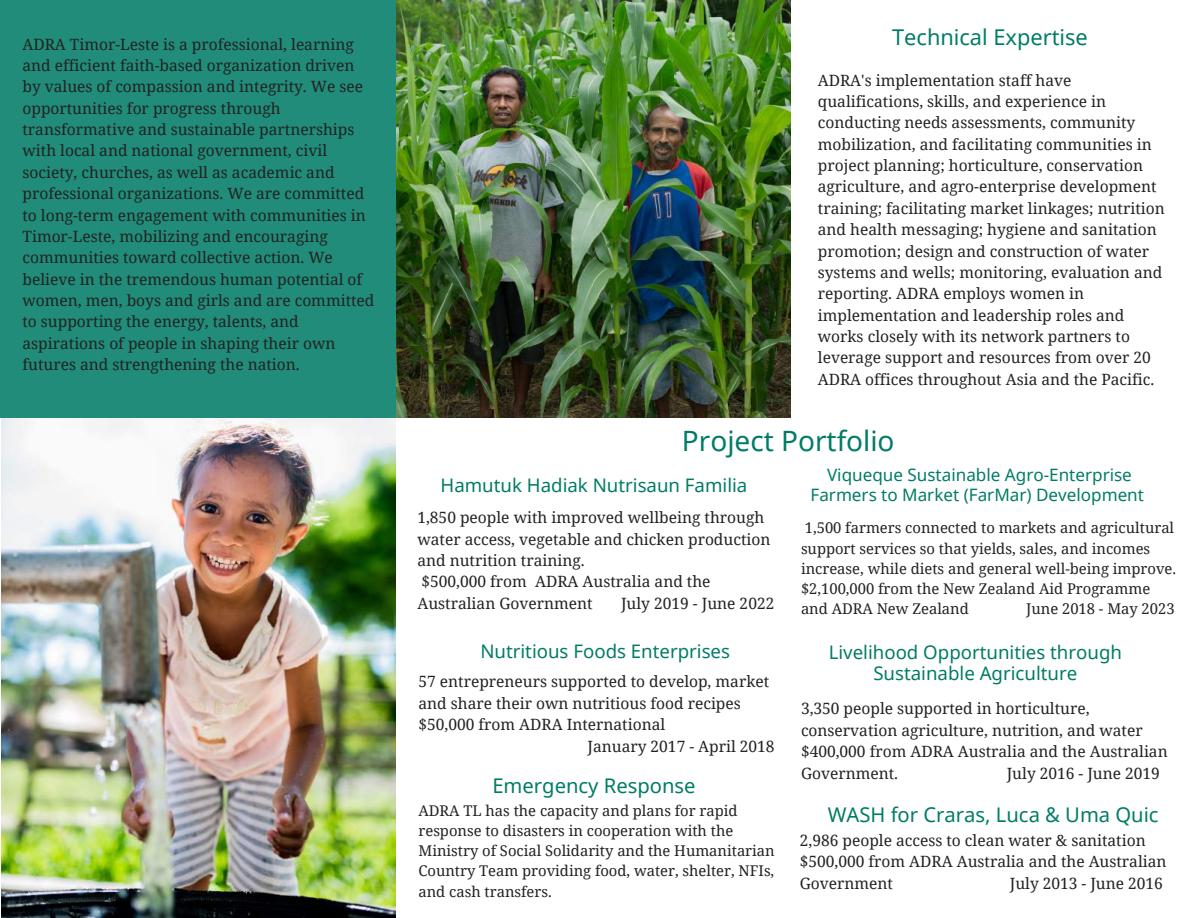
<style>
.page{position:relative;width:1188px;height:918px;background:#fff}
.page>*{position:absolute;margin:0;border:0;box-sizing:border-box;transform-origin:0 0}
.t1{font:28.05px "Noto Sans";color:#007c66}
.t2{font:21.75px "Noto Sans";color:#007c66}
.t3{font:20.25px "Noto Sans";color:#007c66}
.t4{font:18.75px/21.3px "Noto Sans";color:#007c66;text-align:center}
.t5{font:17.1px/20.2px "Noto Sans";color:#007c66;text-align:center}
.t6{font:15.6px/21.3px "Noto Serif";color:#222}
.t7{font:14.85px/20.2px "Noto Serif";color:#222}
</style>
<div class="page">
<img style="left:1px;top:418px;width:395px;height:500px">
<div style="left:0;top:0;width:404px;height:418px;background:#208c79"></div>
<img style="left:396px;top:0;width:395px;height:417px">
<p class="t6" style="left:22px;top:33px;width:333px">ADRA Timor-Leste is a professional, learning</p>
<h2 class="t2" style="left:892px;top:22px;width:197px">Technical Expertise</h2>
<p class="t6" style="left:22px;top:54px;width:353px">and efficient faith-based organization driven by values of compassion and integrity. We see opportunities for progress through transformative and sustainable partnerships with local and national government, civil society, churches, as well as academic and professional organizations. We are committed to long-term engagement with communities in Timor-Leste, mobilizing and encouraging communities toward collective action. We believe in the tremendous human potential of women, men, boys and girls and are committed to supporting the energy, talents, and aspirations of people in shaping their own futures and strengthening the nation.</p>
<p class="t6" style="left:818px;top:69px;width:348px">ADRA's implementation staff have qualifications, skills, and experience in conducting needs assessments, community mobilization, and facilitating communities in project planning; horticulture, conservation agriculture, and agro-enterprise development training; facilitating market linkages; nutrition and health messaging; hygiene and sanitation promotion; design and construction of water systems and wells; monitoring, evaluation and reporting. ADRA employs women in implementation and leadership roles and works closely with its network partners to leverage support and resources from over 20<br>ADRA offices throughout Asia and the Pacific.</p>
<h1 class="t1" style="left:682px;top:421px;width:214px">Project Portfolio</h1>
<p class="t4" style="left:441px;top:474px;width:308px">Hamutuk Hadiak Nutrisaun Familia</p>
<p class="t6" style="left:417px;top:506px;width:355px">1,850 people with improved wellbeing through water access, vegetable and chicken production and nutrition training.<br>$500,000 from ADRA Australia and the Australian Government</p>
<p class="t6" style="left:621px;top:592px;width:155px">July 2019 - June 2022</p>
<p class="t4" style="left:480px;top:640px;width:251px">Nutritious Foods Enterprises</p>
<p class="t6" style="left:418px;top:671px;width:352px">57 entrepreneurs supported to develop, market</p>
<p class="t6" style="left:418px;top:692px;width:324px">and share their own nutritious food recipes</p>
<p class="t6" style="left:418px;top:713px;width:248px">$50,000 from ADRA International</p>
<p class="t6" style="left:588px;top:735px;width:189px">January 2017 - April 2018</p>
<p class="t3" style="left:492px;top:771px;width:205px">Emergency Response</p>
<p class="t5" style="left:811px;top:464px;width:335px">Viqueque Sustainable Agro-Enterprise<br>Farmers to Market (FarMar) Development</p>
<p class="t7" style="left:801px;top:517px;width:377px">1,500 farmers connected to markets and agricultural support services so that yields, sales, and incomes increase, while diets and general well-being improve. $2,100,000 from the New Zealand Aid Programme and ADRA New Zealand</p>
<p class="t7" style="left:1026px;top:598px;width:150px">June 2018 - May 2023</p>
<p class="t4" style="left:829px;top:641px;width:295px">Livelihood Opportunities through<br>Sustainable Agriculture</p>
<p class="t6" style="left:801px;top:698px;width:368px">3,350 people supported in horticulture, conservation agriculture, nutrition, and water $400,000 from ADRA Australia and the Australian Government.</p>
<p class="t6" style="left:1007px;top:762px;width:155px">July 2016 - June 2019</p>
<p class="t7" style="left:418px;top:800px;width:358px">ADRA TL has the capacity and plans for rapid response to disasters in cooperation with the Ministry of Social Solidarity and the Humanitarian Country Team providing food, water, shelter, NFIs, and cash transfers.</p>
<p class="t3" style="left:828px;top:801px;width:332px">WASH for Craras, Luca &amp; Uma Quic</p>
<p class="t6" style="left:800px;top:829px;width:368px">2,986 people access to clean water &amp; sanitation $500,000 from ADRA Australia and the Australian<br>Government</p>
<p class="t6" style="left:1010px;top:872px;width:155px">July 2013 - June 2016</p>
</div>
